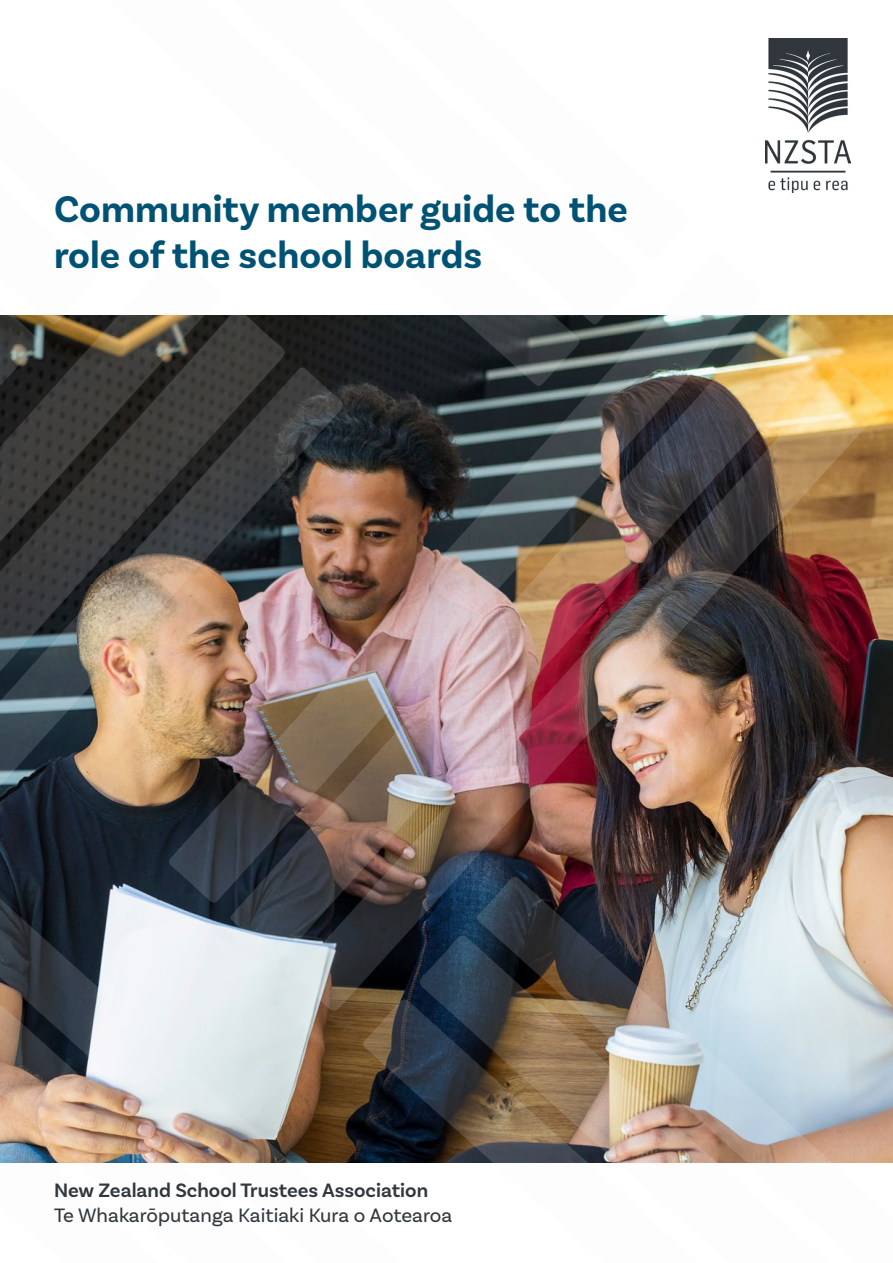
<style>
.page{position:relative;width:893px;height:1263px;background:#fff}
.page>*{position:absolute;margin:0;border:0;box-sizing:border-box;transform-origin:0 0}
.t1{font:700 39px/46.5px "Basic Sans";color:#005274}
.t2{font:20.4px "Basic Sans";color:#30373d}
.t3{font:600 20.4px "Basic Sans";color:#30373d}
</style>
<div class="page">
<img style="left:581px;top:315px;width:182px;height:52px">
<svg style="left:149px;top:315px;width:432px;height:52px;background:#2f3130"></svg>
<img style="left:344px;top:367px;width:541px;height:510px">
<img style="left:0;top:367px;width:344px;height:510px">
<img style="left:0;top:315px;width:149px;height:71px">
<img style="left:582px;top:877px;width:311px;height:286px">
<img style="left:0;top:877px;width:582px;height:286px">
<img style="left:765px;top:38px;width:86px;height:154px">
<p class="t1" style="left:54px;top:186px;width:575px">Community member guide to the role of the school boards</p>
<p class="t3" style="left:54px;top:1177px;width:376px">New Zealand School Trustees Association</p>
<p class="t2" style="left:54px;top:1202px;width:400px">Te Whakarōputanga Kaitiaki Kura o Aotearoa</p>
</div>
